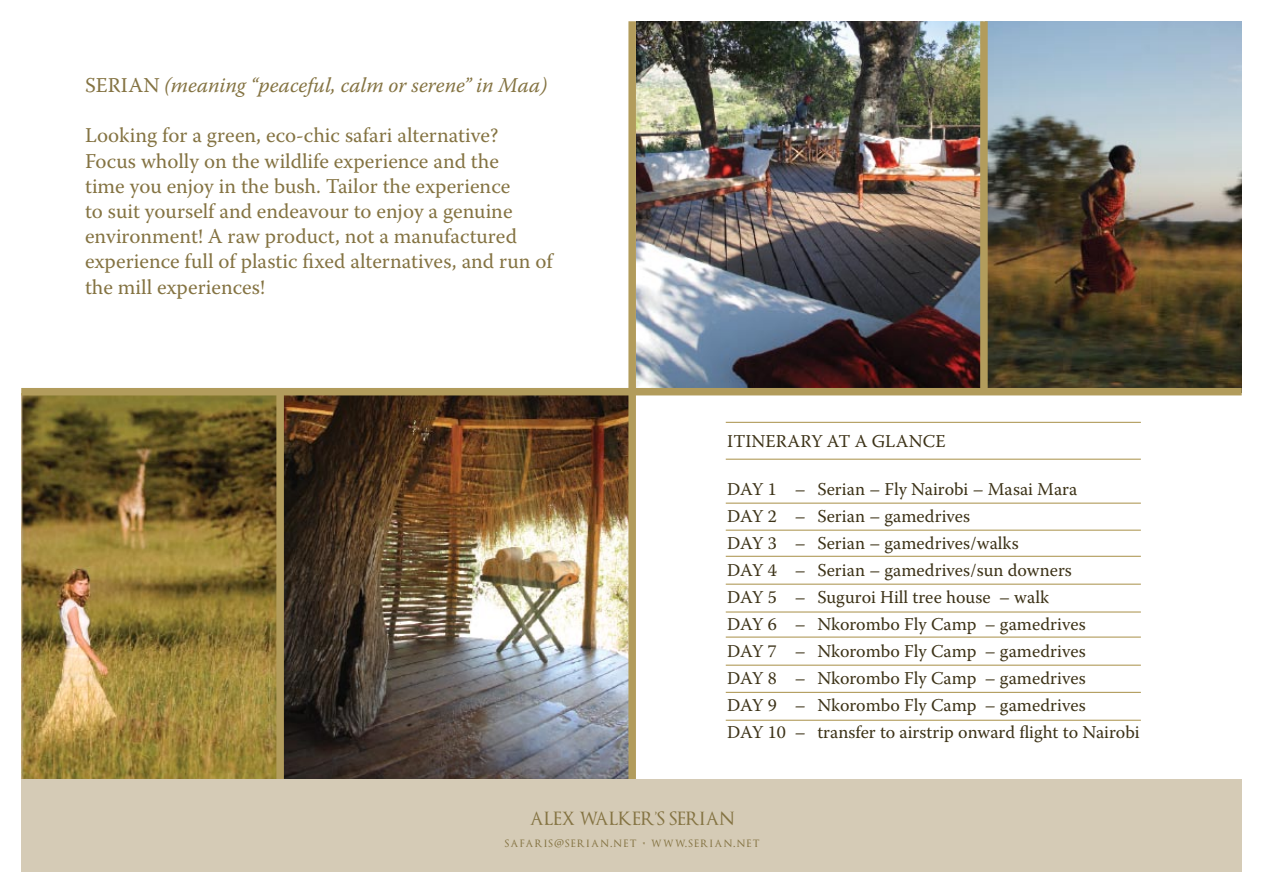
<style>
.page{position:relative;width:1263px;height:893px;background:#fff}
.page>*{position:absolute;margin:0;border:0;box-sizing:border-box;transform-origin:0 0}
.t1{font:21px/25.2px "Warnock Pro";color:#847342}
.t2{font:italic 21px "Warnock Pro";color:#847342}
.t3{font:18px/27px "Warnock Pro";color:#3c3217}
.t4{font:18px "Optimus Princeps";color:#847342}
.t5{font:13.5px "Optimus Princeps";letter-spacing:.1em;color:#847342}
.s1{font-style:normal}
</style>
<div class="page">
<img style="left:988px;top:21px;width:254px;height:367px">
<img style="left:636px;top:21px;width:344px;height:367px">
<img style="left:284px;top:395px;width:344px;height:384px">
<img style="left:21px;top:395px;width:255px;height:384px">
<div style="left:980px;top:21px;width:8px;height:367px;background:#b29c5c"></div>
<div style="left:276px;top:394px;width:8px;height:391px;background:#b29c5c"></div>
<div style="left:21px;top:388px;width:1221px;height:7px;background:#b29c5c"></div>
<div style="left:628px;top:21px;width:8px;height:759px;background:#b29c5c"></div>
<div style="left:21px;top:779px;width:1221px;height:93px;background:#d5cbb6"></div>
<hr style="left:726px;top:459px;width:415px;height:1px;background:#b29c5c">
<hr style="left:726px;top:422px;width:415px;height:1px;background:#b29c5c">
<hr style="left:726px;top:503px;width:415px;height:1px;background:#b29c5c">
<hr style="left:726px;top:530px;width:415px;height:1px;background:#b29c5c">
<hr style="left:726px;top:556px;width:415px;height:1px;background:#b29c5c">
<hr style="left:726px;top:584px;width:415px;height:1px;background:#b29c5c">
<hr style="left:726px;top:611px;width:415px;height:2px;background:#b29c5c">
<hr style="left:726px;top:636px;width:415px;height:2px;background:#b29c5c">
<hr style="left:726px;top:665px;width:415px;height:1px;background:#b29c5c">
<hr style="left:726px;top:692px;width:415px;height:1px;background:#b29c5c">
<hr style="left:726px;top:720px;width:415px;height:1px;background:#b29c5c">
<p class="t2" style="left:85px;top:72px;width:463px"><span class="s1">SERIAN</span> (meaning “peaceful, calm or serene” in Maa)</p>
<p class="t1" style="left:85px;top:123px;width:469px">Looking for a green, eco-chic safari alternative?<br>Focus wholly on the wildlife experience and the<br>time you enjoy in the bush. Tailor the experience<br>to suit yourself and endeavour to enjoy a genuine environment! A raw product, not a manufactured experience full of plastic fixed alternatives, and run of the mill experiences!</p>
<p class="t3" style="left:727px;top:427px;width:220px">ITINERARY AT A GLANCE</p>
<p class="t3" style="left:727px;top:476px;width:414px">DAY 1 – Serian – Fly Nairobi – Masai Mara<br>DAY 2 – Serian – gamedrives<br>DAY 3 – Serian – gamedrives/walks<br>DAY 4 – Serian – gamedrives/sun downers<br>DAY 5 – Suguroi Hill tree house – walk<br>DAY 6 – Nkorombo Fly Camp – gamedrives<br>DAY 7 – Nkorombo Fly Camp – gamedrives<br>DAY 8 – Nkorombo Fly Camp – gamedrives<br>DAY 9 – Nkorombo Fly Camp – gamedrives<br>DAY 10 – transfer to airstrip onward flight to Nairobi</p>
<p class="t4" style="left:530px;top:809px;width:206px">ALEX WALKER’S SERIAN</p>
<p class="t5" style="left:505px;top:837px;width:257px">safaris@serian.net • www.serian.net</p>
</div>
